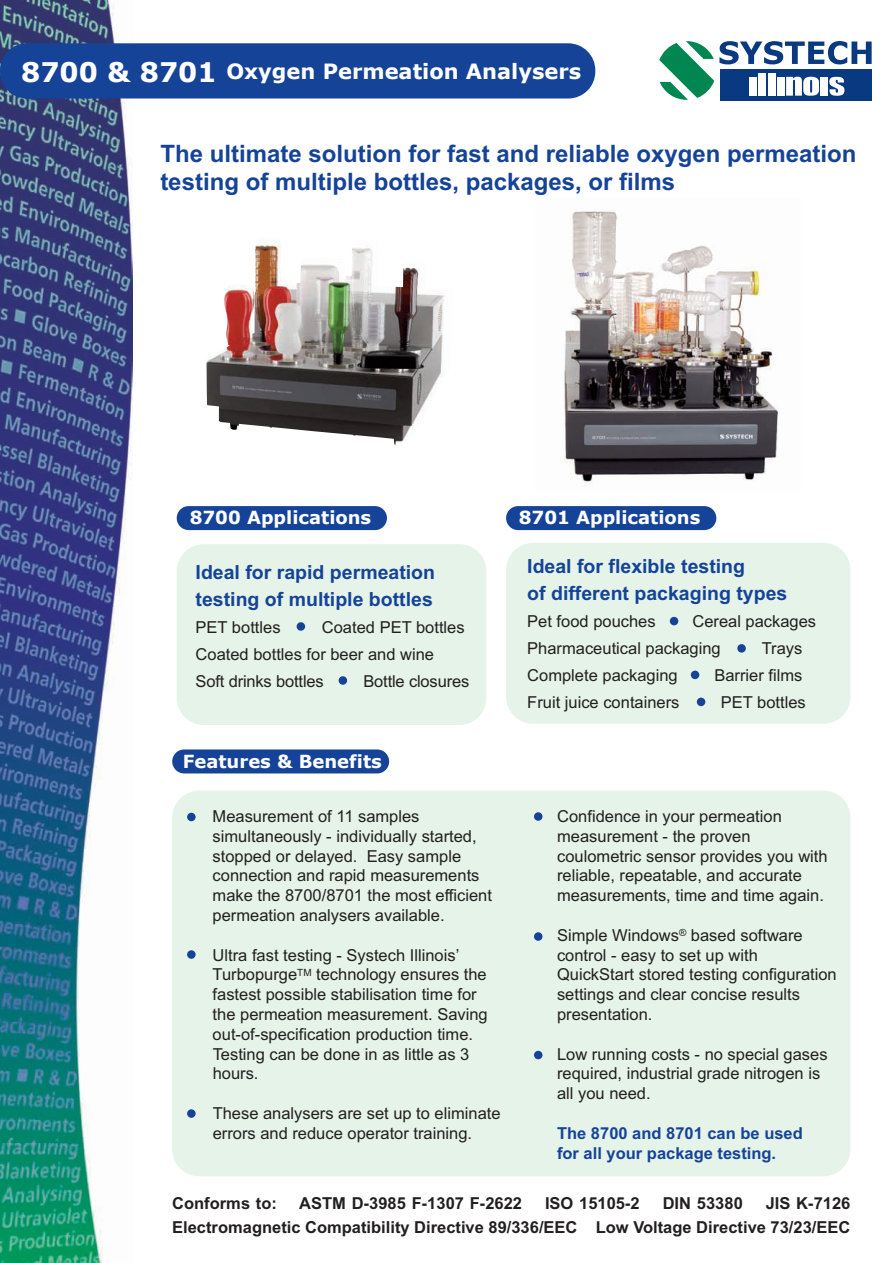
<style>
.page{position:relative;width:893px;height:1263px;background:#fff}
.page>*{position:absolute;margin:0;border:0;box-sizing:border-box;transform-origin:0 0}
.t1{font:700 27px "Verdana";color:#fff}
.t2{font:700 24px/28.8px "Arial";color:#154398}
.t3{font:700 21px "Verdana";color:#fff}
.t4{font:700 19.5px/27px "Arial";color:#154398}
.t5{font:700 18px "Verdana";color:#fff}
.t6{font:16.5px/19.8px "Arial";color:#231f20}
.t7{font:700 16.5px/24px "Arial";color:#231f20;text-align:right}
.t8{font:700 16.5px/19.8px "Arial";color:#154398}
</style>
<div class="page">
<img style="left:0;top:0;width:133px;height:1263px">
<div style="left:506px;top:543px;width:344px;height:181px;background:#e5f3e8;border-radius:27px"></div>
<div style="left:177px;top:544px;width:309px;height:181px;background:#e5f3e8;border-radius:27px"></div>
<div style="left:177px;top:506px;width:210px;height:24px;background:#154398;border-radius:12px"></div>
<div style="left:506px;top:506px;width:210px;height:24px;background:#154398;border-radius:12px"></div>
<div style="left:172px;top:791px;width:678px;height:385px;background:#e5f3e8;border-radius:27px"></div>
<div style="left:187px;top:950px;width:9px;height:9px;background:#154398;border-radius:4px"></div>
<div style="left:187px;top:813px;width:9px;height:8px;background:#154398;border-radius:4px"></div>
<div style="left:297px;top:622px;width:8px;height:9px;background:#154398;border-radius:4px"></div>
<div style="left:339px;top:676px;width:8px;height:9px;background:#154398;border-radius:4px"></div>
<div style="left:0;top:43px;width:595px;height:55px;background:#154398;border-radius:27px"></div>
<img style="left:206px;top:240px;width:222px;height:206px">
<img style="left:564px;top:209px;width:214px;height:277px">
<div style="left:172px;top:749px;width:217px;height:24px;background:#154398;border-radius:12px"></div>
<div style="left:534px;top:812px;width:8px;height:9px;background:#154398;border-radius:4px"></div>
<div style="left:534px;top:932px;width:8px;height:9px;background:#154398;border-radius:4px"></div>
<div style="left:534px;top:1051px;width:8px;height:8px;background:#154398;border-radius:4px"></div>
<div style="left:187px;top:1109px;width:9px;height:9px;background:#154398;border-radius:4px"></div>
<svg style="left:659px;top:41px;width:213px;height:59px"></svg>
<div style="left:670px;top:617px;width:8px;height:8px;background:#154398;border-radius:4px"></div>
<div style="left:697px;top:698px;width:8px;height:8px;background:#154398;border-radius:4px"></div>
<div style="left:691px;top:671px;width:8px;height:8px;background:#154398;border-radius:4px"></div>
<div style="left:737px;top:644px;width:9px;height:9px;background:#154398;border-radius:4px"></div>
<h1 class="t1" style="left:21px;top:55px;width:197px">8700 &amp; 8701</h1>
<p class="t3" style="left:226px;top:57px;width:357px">Oxygen Permeation Analysers</p>
<h2 class="t2" style="left:160px;top:139px;width:698px">The ultimate solution for fast and reliable oxygen permeation testing of multiple bottles, packages, or films</h2>
<p class="t5" style="left:190px;top:506px;width:183px">8700 Applications</p>
<p class="t5" style="left:519px;top:506px;width:183px">8701 Applications</p>
<p class="t4" style="left:196px;top:558px;width:241px">Ideal for rapid permeation testing of multiple bottles</p>
<p class="t6" style="left:196px;top:617px;width:86px">PET bottles</p>
<p class="t6" style="left:196px;top:613px;width:271px;line-height:27px;text-indent:126px">Coated PET bottles<br>Coated bottles for beer and wine<br>Soft drinks bottles</p>
<p class="t6" style="left:363px;top:671px;width:107px">Bottle closures</p>
<p class="t5" style="left:183px;top:750px;width:201px">Features &amp; Benefits</p>
<p class="t6" style="left:213px;top:806px;width:281px">Measurement of 11 samples simultaneously - individually started, stopped or delayed. Easy sample connection and rapid measurements make the 8700/8701 the most efficient permeation analysers available.</p>
<p class="t6" style="left:213px;top:945px;width:277px">Ultra fast testing - Systech Illinois’ Turbopurge<sup>TM</sup> technology ensures the fastest possible stabilisation time for the permeation measurement. Saving out-of-specification production time.<br>Testing can be done in as little as 3 hours.</p>
<p class="t6" style="left:213px;top:1103px;width:289px">These analysers are set up to eliminate errors and reduce operator training.</p>
<p class="t4" style="left:527px;top:552px;width:262px">Ideal for flexible testing<br>of different packaging types</p>
<p class="t6" style="left:527px;top:611px;width:130px">Pet food pouches</p>
<p class="t6" style="left:527px;top:607px;width:290px;line-height:27px;text-indent:165px">Cereal packages<br>Pharmaceutical packaging</p>
<p class="t6" style="left:762px;top:638px;width:42px">Trays</p>
<p class="t6" style="left:527px;top:665px;width:152px">Complete packaging</p>
<p class="t6" style="left:714px;top:665px;width:89px">Barrier films</p>
<p class="t6" style="left:527px;top:692px;width:154px">Fruit juice containers</p>
<p class="t6" style="left:721px;top:692px;width:86px">PET bottles</p>
<p class="t6" style="left:557px;top:806px;width:272px">Confidence in your permeation measurement - the proven coulometric sensor provides you with reliable, repeatable, and accurate measurements, time and time again.</p>
<p class="t6" style="left:557px;top:925px;width:281px">Simple Windows<sup>®</sup> based software control - easy to set up with<br>QuickStart stored testing configuration settings and clear concise results presentation.</p>
<p class="t6" style="left:557px;top:1044px;width:272px">Low running costs - no special gases required, industrial grade nitrogen is all you need.</p>
<p class="t8" style="left:557px;top:1123px;width:247px">The 8700 and 8701 can be used for all your package testing.</p>
<p class="t7" style="left:172px;top:1191px;width:106px">Conforms to:</p>
<p class="t7" style="left:299px;top:1191px;width:224px">ASTM D-3985 F-1307 F-2622</p>
<p class="t7" style="left:545px;top:1191px;width:96px">ISO 15105-2</p>
<p class="t7" style="left:663px;top:1191px;width:82px">DIN 53380</p>
<p class="t7" style="left:172px;top:1191px;width:680px">JIS K-7126<br>Electromagnetic Compatibility Directive 89/336/EEC Low Voltage Directive 73/23/EEC</p>
</div>
